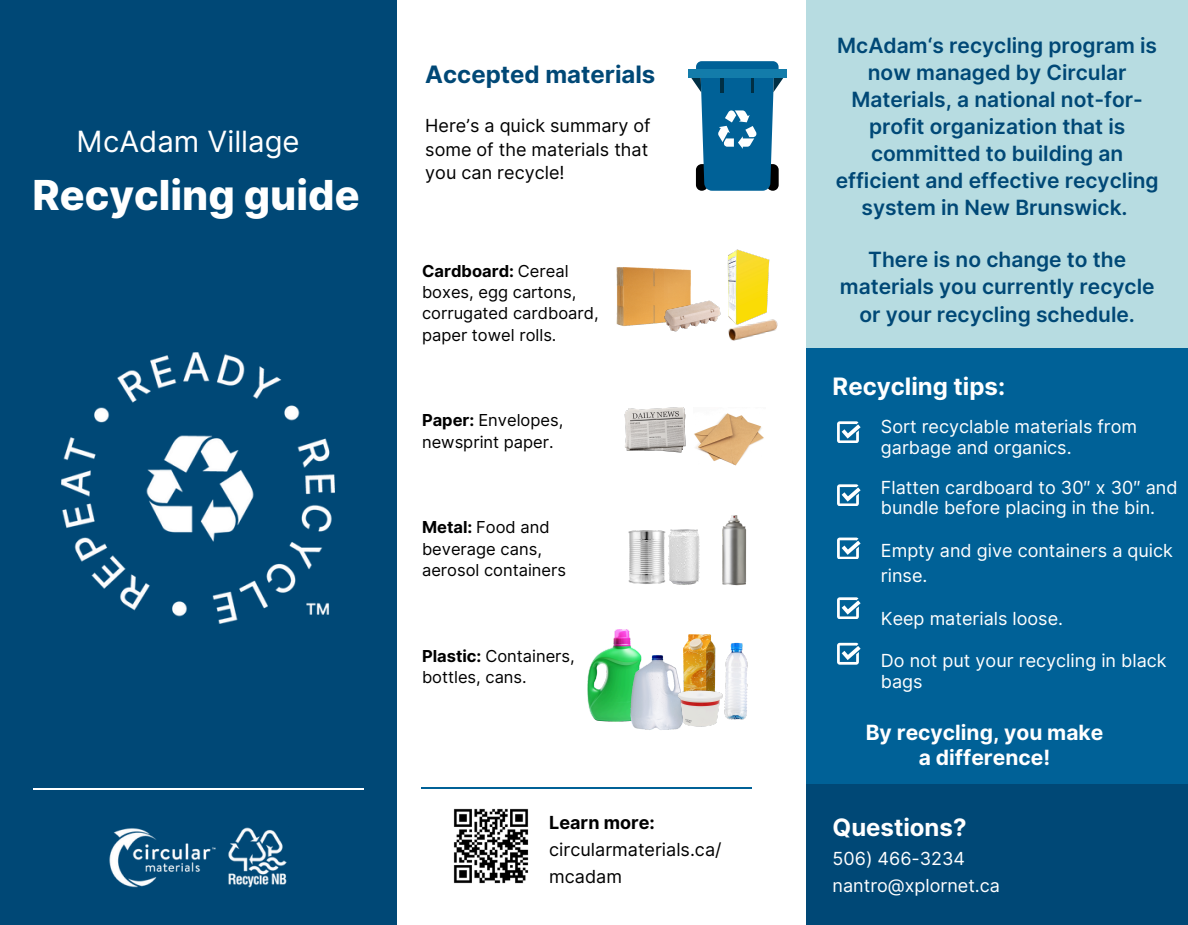
<style>
.page{position:relative;width:1188px;height:925px;background:#fff}
.page>*{position:absolute;margin:0;border:0;box-sizing:border-box;transform-origin:0 0}
.t1{font:800 41.25px "Inter";color:#fff}
.t2{font:29.25px "Inter";color:#fff}
.t3{font:700 24px "Inter";color:#fff}
.t4{font:700 24px "Inter";color:#004876}
.t5{font:600 21px/27px "Inter";color:#004876;text-align:center}
.t6{font:700 21px/24.8px "Inter";color:#fff;text-align:center}
.t7{font:18px/20.2px "Inter";color:#fff}
.t8{font:18px/27px "Inter";color:#000}
.t9{font:16.5px/21.3px "Inter";color:#000}
.s1{font-weight:700}
</style>
<div class="page">
<div style="left:0;top:0;width:397px;height:925px;background:#004876"></div>
<hr style="left:33px;top:788px;width:331px;height:1px;background:#fff">
<hr style="left:421px;top:787px;width:331px;height:2px;background:#006197">
<div style="left:806px;top:348px;width:382px;height:456px;background:#006197"></div>
<div style="left:806px;top:784px;width:382px;height:141px;background:#004876"></div>
<div style="left:806px;top:0;width:382px;height:348px;background:#b7dce1"></div>
<img style="left:694px;top:413px;width:70px;height:53px">
<img style="left:728px;top:319px;width:50px;height:22px">
<img style="left:616px;top:267px;width:75px;height:59px">
<img style="left:659px;top:294px;width:57px;height:38px">
<img style="left:624px;top:407px;width:62px;height:46px">
<img style="left:716px;top:249px;width:58px;height:80px">
<img style="left:628px;top:530px;width:35px;height:54px">
<img style="left:663px;top:529px;width:37px;height:56px">
<img style="left:688px;top:634px;width:28px;height:54px">
<img style="left:587px;top:629px;width:43px;height:93px">
<img style="left:620px;top:638px;width:76px;height:92px">
<img style="left:724px;top:642px;width:24px;height:78px">
<img style="left:676px;top:688px;width:47px;height:42px">
<img style="left:722px;top:515px;width:25px;height:71px">
<img style="left:228px;top:827px;width:59px;height:61px">
<img style="left:109px;top:828px;width:107px;height:60px">
<img style="left:62px;top:352px;width:272px;height:272px">
<svg style="left:696px;top:61px;width:83px;height:8px"></svg>
<svg style="left:691px;top:77px;width:93px;height:114px"></svg>
<div style="left:688px;top:69px;width:98px;height:8px;background:#137caa"></div>
<svg style="left:837px;top:421px;width:24px;height:22px"></svg>
<svg style="left:837px;top:484px;width:24px;height:22px"></svg>
<svg style="left:837px;top:597px;width:24px;height:22px"></svg>
<svg style="left:837px;top:643px;width:24px;height:21px"></svg>
<svg style="left:837px;top:537px;width:24px;height:22px"></svg>
<img style="left:453px;top:808px;width:76px;height:76px">
<p class="t2" style="left:76px;top:124px;width:225px">McAdam Village</p>
<p class="t1" style="left:33px;top:170px;width:328px">Recycling guide</p>
<h4 class="t4" style="left:425px;top:60px;width:232px">Accepted materials</h4>
<h4 class="t8" style="left:425px;top:113px;width:227px;line-height:23.7px">Here’s a quick summary of some of the materials that you can recycle!</h4>
<p class="t9" style="left:422px;top:260px;width:178px"><span class="s1">Cardboard:</span> Cereal boxes, egg cartons, corrugated cardboard, paper towel rolls.</p>
<p class="t9" style="left:422px;top:410px;width:143px"><span class="s1">Paper:</span> Envelopes, newsprint paper.</p>
<p class="t9" style="left:422px;top:516px;width:146px"><span class="s1">Metal:</span> Food and beverage cans, aerosol containers</p>
<p class="t9" style="left:422px;top:645px;width:154px"><span class="s1">Plastic:</span> Containers, bottles, cans.</p>
<p class="t8" style="left:549px;top:809px;width:174px"><span class="s1">Learn more: </span>circularmaterials.ca/ mcadam</p>
<p class="t5" style="left:836px;top:31px;width:325px">McAdam‘s recycling program is now managed by Circular<br>Materials, a national not-for&shy;profit organization that is committed to building an efficient and effective recycling system in New Brunswick.</p>
<p class="t5" style="left:840px;top:246px;width:316px">There is no change to the materials you currently recycle or your recycling schedule.</p>
<p class="t3" style="left:833px;top:372px;width:174px">Recycling tips:</p>
<p class="t7" style="left:881px;top:417px;width:258px">Sort recyclable materials from garbage and organics.</p>
<p class="t7" style="left:881px;top:477px;width:298px">Flatten cardboard to 30″ x 30″ and bundle before placing in the bin.</p>
<p class="t7" style="left:881px;top:538px;width:294px;line-height:24.8px">Empty and give containers a quick rinse.</p>
<p class="t7" style="left:881px;top:608px;width:184px">Keep materials loose.</p>
<p class="t7" style="left:881px;top:651px;width:287px">Do not put your recycling in black bags</p>
<p class="t6" style="left:866px;top:720px;width:239px">By recycling, you make a difference!</p>
<h3 class="t3" style="left:833px;top:812px;width:135px">Questions?</h3>
<p class="t7" style="left:833px;top:848px;width:134px">506) 466-3234</p>
<p class="t7" style="left:833px;top:875px;width:169px">nantro@xplornet.ca</p>
</div>
